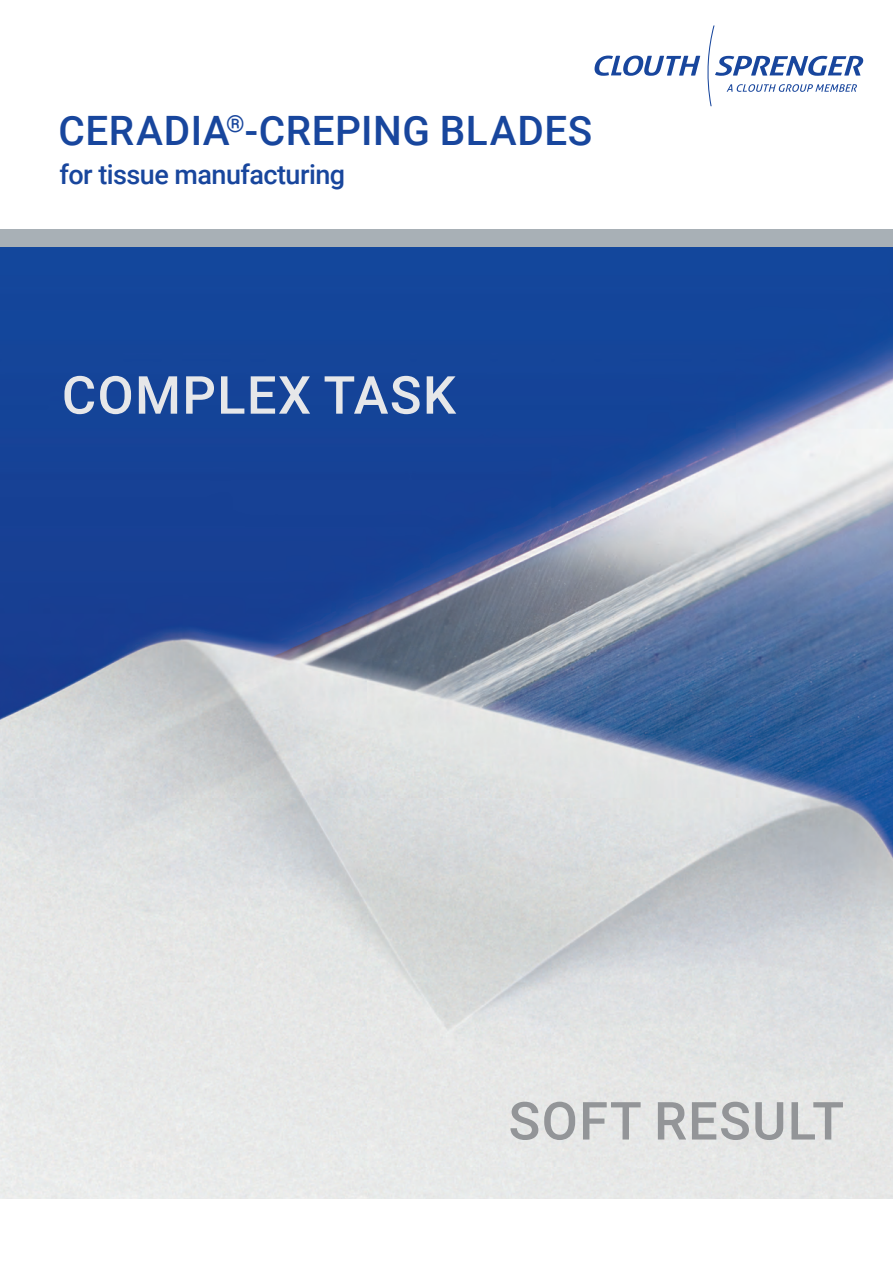
<style>
.page{position:relative;width:893px;height:1263px;background:#fff}
.page>*{position:absolute;margin:0;border:0;box-sizing:border-box;transform-origin:0 0}
.t1{font:500 52.5px "Roboto";letter-spacing:.025em;color:#e6e7e9}
.t2{font:500 52.5px "Roboto";letter-spacing:.025em;color:#939598}
.t3{font:500 40.5px "Roboto";letter-spacing:.015em;color:#18469d}
.t4{font:500 27px "Roboto";letter-spacing:-.02em;color:#18469d}
</style>
<div class="page">
<img style="left:0;top:247px;width:893px;height:951px">
<div style="left:0;top:230px;width:893px;height:17px;background:#a8b0b6"></div>
<svg style="left:595px;top:56px;width:105px;height:20px"></svg>
<svg style="left:707px;top:26px;width:156px;height:80px"></svg>
<p class="t3" style="left:58px;top:103px;width:535px">CERADIA<sup>®</sup>-CREPING BLADES</p>
<p class="t4" style="left:59px;top:156px;width:287px">for tissue manufacturing</p>
<p class="t1" style="left:62px;top:358px;width:396px">COMPLEX TASK</p>
<p class="t2" style="left:509px;top:1084px;width:337px">SOFT RESULT</p>
</div>
